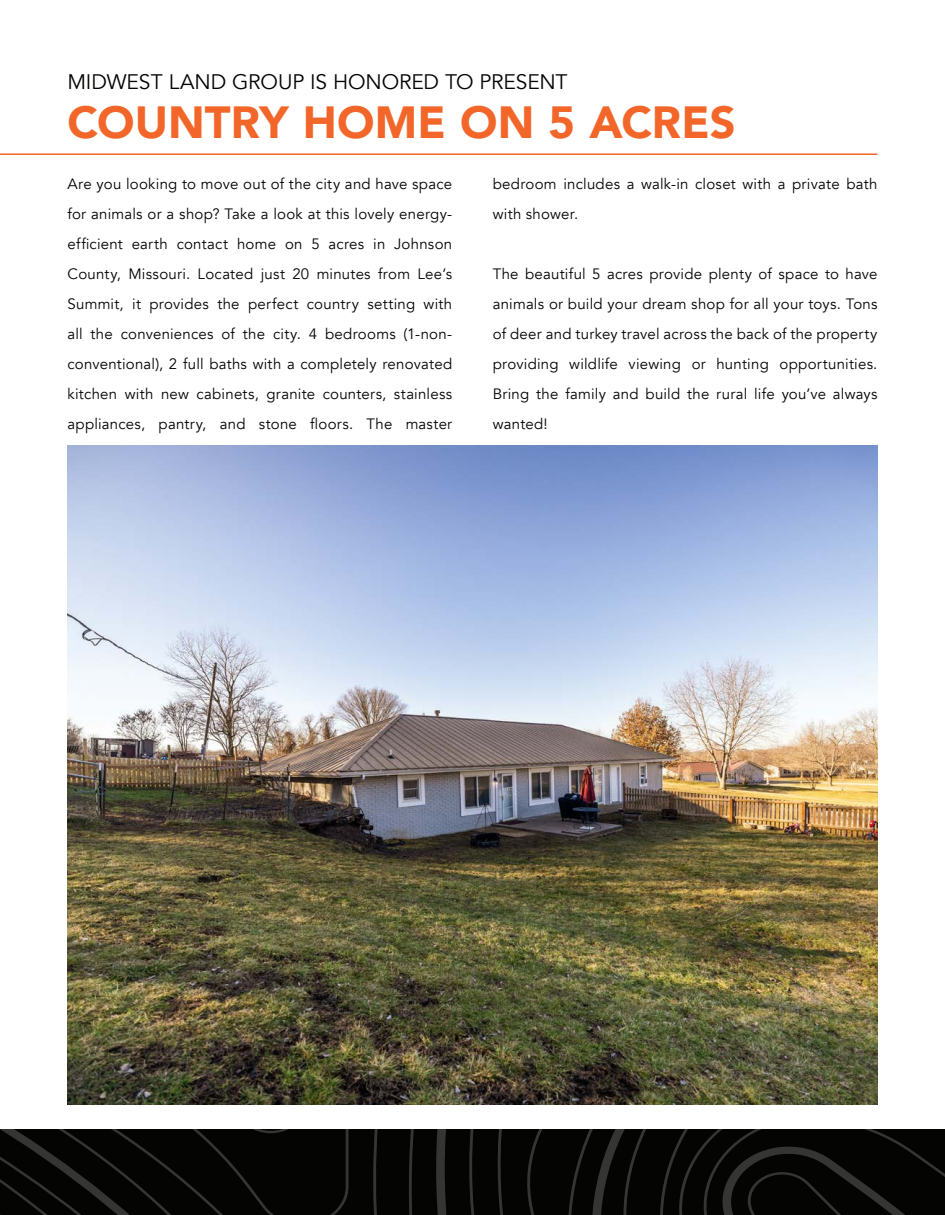
<style>
.page{position:relative;width:945px;height:1215px;background:#fff}
.page>*{position:absolute;margin:0;border:0;box-sizing:border-box;transform-origin:0 0}
.t1{font:900 45px "Avenir";color:#f2662a}
.t2{font:21px "Avenir";letter-spacing:-.005em;color:#040503}
.t3{font:15px/30px "Avenir";letter-spacing:.015em;color:#040503;text-align:justify}
</style>
<div class="page">
<hr style="left:0;top:153px;width:878px;height:2px;background:#f2662a">
<svg style="left:0;top:1130px;width:945px;height:85px;background:#090a08"></svg>
<img style="left:68px;top:446px;width:810px;height:659px">
<p class="t2" style="left:68px;top:69px;width:502px">MIDWEST LAND GROUP IS HONORED TO PRESENT</p>
<p class="t1" style="left:68px;top:84px;width:670px">COUNTRY HOME ON 5 ACRES</p>
<p class="t3" style="left:68px;top:169px;width:386px">Are you looking to move out of the city and have space for animals or a shop? Take a look at this lovely energy&shy;efficient earth contact home on 5 acres in Johnson County, Missouri. Located just 20 minutes from Lee’s Summit, it provides the perfect country setting with all the conveniences of the city. 4 bedrooms (1-non&shy;conventional), 2 full baths with a completely renovated kitchen with new cabinets, granite counters, stainless appliances, pantry, and stone floors. The master</p>
<p class="t3" style="left:493px;top:169px;width:386px">bedroom includes a walk-in closet with a private bath with shower.</p>
<p class="t3" style="left:493px;top:259px;width:386px">The beautiful 5 acres provide plenty of space to have animals or build your dream shop for all your toys. Tons of deer and turkey travel across the back of the property providing wildlife viewing or hunting opportunities.<br>Bring the family and build the rural life you’ve always wanted!</p>
</div>
